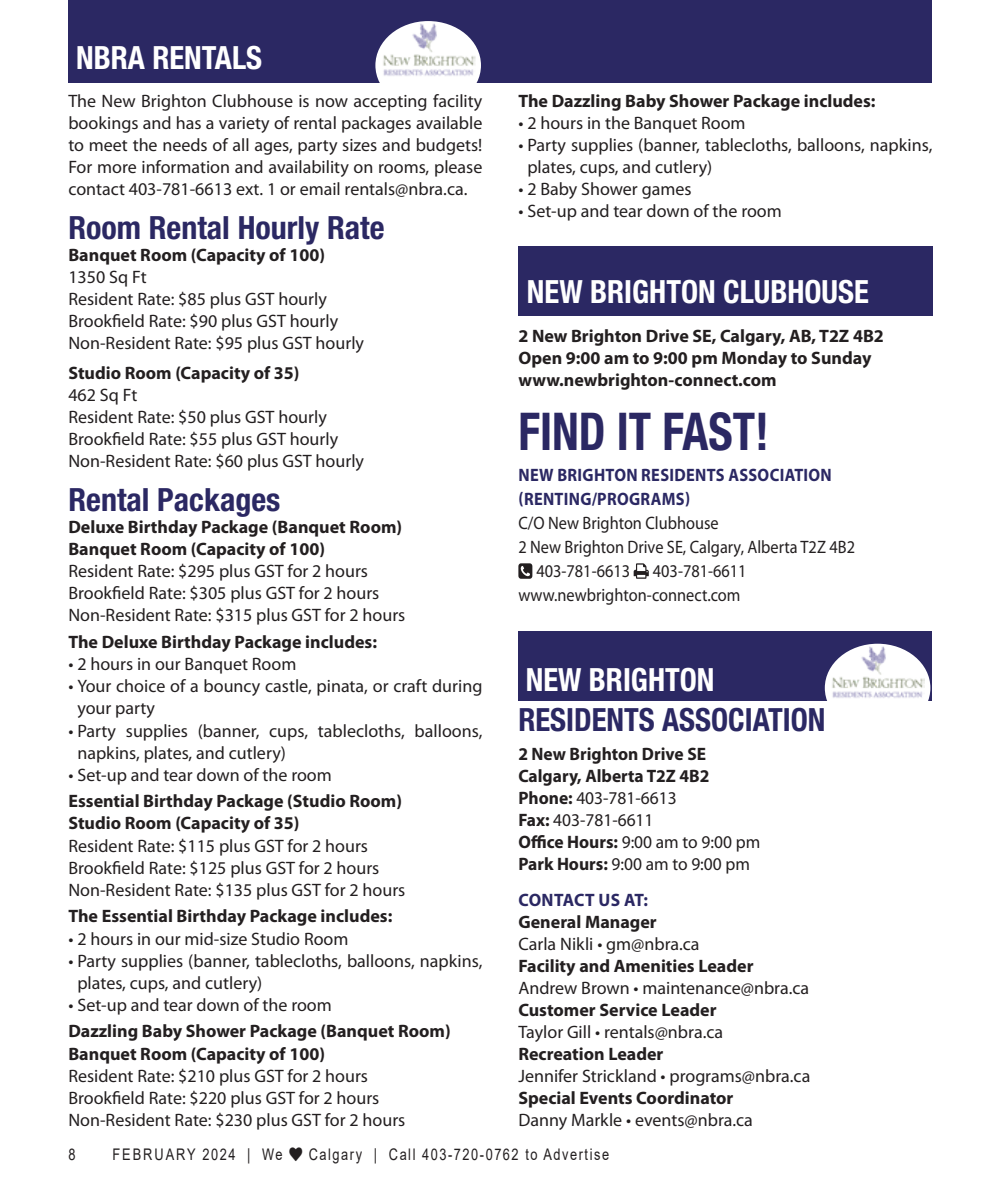
<style>
.page{position:relative;width:990px;height:1188px;background:#fff}
.page>*{position:absolute;margin:0;border:0;box-sizing:border-box;transform-origin:0 0}
.t1{font:700 condensed 52.2px "Helvetica Neue LT Std";color:#2b2863;scale:.9 1}
.In_Around_title{font:700 condensed 32px "Helvetica Neue LT Std";color:#2b2863}
.In_Around_title-2{font:700 condensed 32px/40px "Helvetica Neue LT Std";color:#2b2863;scale:.96 1}
.t2{font:700 condensed 32px "Helvetica Neue LT Std";color:#fff;scale:.96 1}
.Body_text{font:18px/22.2px "Myriad Pro";color:#231f20}
.Body_text-2{font:700 18px "Myriad Pro";color:#231f20}
.Body_text-3{font:18px "Myriad Pro";color:#231f20;scale:.91 1}
.t3{font:700 18px "Myriad Pro";letter-spacing:.02em;color:#2b2863;scale:.91 1}
.t4{font:700 18px "Myriad Pro";letter-spacing:.02em;color:#2b2863}
.t5{font:16px "Arial";letter-spacing:.12em;color:#231f20;scale:.8 1}
.t6{font:16px "Arial";letter-spacing:.155em;color:#231f20;scale:.8 1}
.s1{color:#fff}
.s2{font-weight:700}
</style>
<div class="page">
<div style="left:518px;top:631px;width:414px;height:70px;background:#2b2863"></div>
<svg style="left:825px;top:667px;width:105px;height:34px"></svg>
<img style="left:831px;top:644px;width:94px;height:57px">
<svg style="left:518px;top:563px;width:14px;height:16px"></svg>
<svg style="left:634px;top:563px;width:15px;height:16px"></svg>
<div style="left:518px;top:246px;width:415px;height:70px;background:#2b2863"></div>
<div style="left:68px;top:0;width:864px;height:82px;background:#2b2863"></div>
<svg style="left:375px;top:45px;width:106px;height:37px"></svg>
<img style="left:381px;top:21px;width:95px;height:59px">
<p class="t2" style="left:76px;top:38px;width:195px">NBRA RENTALS</p>
<p class="Body_text" style="left:68px;top:89px;width:416px;text-align:justify">The New Brighton Clubhouse is now accepting facility bookings and has a variety of rental packages available to meet the needs of all ages, party sizes and budgets!<br>For more information and availability on rooms, please contact 403-781-6613 ext. 1 or email rentals@nbra.ca.</p>
<p class="In_Around_title" style="left:68px;top:208px;width:318px">Room Rental Hourly Rate</p>
<p class="Body_text-2" style="left:68px;top:243px;width:258px">Banquet Room (Capacity of 100)</p>
<p class="Body_text" style="left:68px;top:265px;width:80px">1350 Sq Ft</p>
<p class="Body_text" style="left:68px;top:288px;width:260px">Resident Rate: $85 plus GST hourly</p>
<p class="Body_text" style="left:68px;top:310px;width:271px">Brookfield Rate: $90 plus GST hourly</p>
<p class="Body_text" style="left:68px;top:332px;width:297px">Non-Resident Rate: $95 plus GST hourly</p>
<p class="Body_text-2" style="left:68px;top:361px;width:233px">Studio Room (Capacity of 35)</p>
<p class="Body_text" style="left:68px;top:383px;width:71px">462 Sq Ft</p>
<p class="Body_text" style="left:68px;top:406px;width:260px">Resident Rate: $50 plus GST hourly</p>
<p class="Body_text" style="left:68px;top:428px;width:271px">Brookfield Rate: $55 plus GST hourly</p>
<p class="Body_text" style="left:68px;top:450px;width:297px">Non-Resident Rate: $60 plus GST hourly</p>
<p class="In_Around_title" style="left:68px;top:480px;width:214px">Rental Packages</p>
<p class="Body_text-2" style="left:68px;top:515px;width:335px">Deluxe Birthday Package (Banquet Room)</p>
<p class="Body_text-2" style="left:68px;top:537px;width:258px">Banquet Room (Capacity of 100)</p>
<p class="Body_text" style="left:68px;top:560px;width:301px">Resident Rate: $295 plus GST for 2 hours</p>
<p class="Body_text" style="left:68px;top:582px;width:313px">Brookfield Rate: $305 plus GST for 2 hours</p>
<p class="Body_text" style="left:68px;top:604px;width:338px">Non-Resident Rate: $315 plus GST for 2 hours</p>
<p class="Body_text-2" style="left:68px;top:630px;width:310px">The Deluxe Birthday Package includes:</p>
<p class="Body_text" style="left:68px;top:653px;width:229px">• 2 hours in our Banquet Room</p>
<p class="Body_text" style="left:77px;top:675px;width:406px;text-indent:-9px">• Your choice of a bouncy castle, pinata, or craft during your party</p>
<p class="Body_text" style="left:77px;top:719px;width:407px;text-indent:-9px">• Party supplies (banner, cups, tablecloths, balloons, napkins, plates, and cutlery)</p>
<p class="Body_text" style="left:68px;top:763px;width:265px">• Set-up and tear down of the room</p>
<p class="Body_text-2" style="left:68px;top:789px;width:335px">Essential Birthday Package (Studio Room)</p>
<p class="Body_text-2" style="left:68px;top:812px;width:233px">Studio Room (Capacity of 35)</p>
<p class="Body_text" style="left:68px;top:834px;width:301px">Resident Rate: $115 plus GST for 2 hours</p>
<p class="Body_text" style="left:68px;top:856px;width:313px">Brookfield Rate: $125 plus GST for 2 hours</p>
<p class="Body_text" style="left:68px;top:879px;width:338px">Non-Resident Rate: $135 plus GST for 2 hours</p>
<p class="Body_text-2" style="left:68px;top:905px;width:325px">The Essential Birthday Package includes:</p>
<p class="Body_text" style="left:68px;top:927px;width:282px">• 2 hours in our mid-size Studio Room</p>
<p class="Body_text" style="left:77px;top:949px;width:406px;text-indent:-9px">• Party supplies (banner, tablecloths, balloons, napkins, plates, cups, and cutlery)</p>
<p class="Body_text" style="left:68px;top:994px;width:265px">• Set-up and tear down of the room</p>
<p class="Body_text-2" style="left:68px;top:1020px;width:384px">Dazzling Baby Shower Package (Banquet Room)</p>
<p class="Body_text-2" style="left:68px;top:1042px;width:258px">Banquet Room (Capacity of 100)</p>
<p class="Body_text" style="left:68px;top:1064px;width:301px">Resident Rate: $210 plus GST for 2 hours</p>
<p class="Body_text" style="left:68px;top:1087px;width:313px">Brookfield Rate: $220 plus GST for 2 hours</p>
<p class="Body_text" style="left:68px;top:1109px;width:338px">Non-Resident Rate: $230 plus GST for 2 hours</p>
<p class="Body_text-2" style="left:518px;top:89px;width:359px">The Dazzling Baby Shower Package includes:</p>
<p class="Body_text" style="left:518px;top:111px;width:229px">• 2 hours in the Banquet Room</p>
<p class="Body_text" style="left:527px;top:133px;width:406px;text-indent:-9px">• Party supplies (banner, tablecloths, balloons, napkins, plates, cups, and cutlery)</p>
<p class="Body_text" style="left:518px;top:177px;width:175px">• 2 Baby Shower games</p>
<p class="Body_text" style="left:518px;top:199px;width:265px">• Set-up and tear down of the room</p>
<p class="t2" style="left:527px;top:272px;width:358px">NEW BRIGHTON CLUBHOUSE</p>
<p class="Body_text-2" style="left:518px;top:324px;width:367px">2 New Brighton Drive SE, Calgary, AB, T2Z 4B2</p>
<p class="Body_text-2" style="left:518px;top:346px;width:355px">Open 9:00 am to 9:00 pm Monday to Sunday</p>
<p class="Body_text-2" style="left:518px;top:368px;width:260px">www.newbrighton-connect.com</p>
<p class="t1" style="left:518px;top:400px;width:280px">FIND IT FAST!</p>
<p class="t3" style="left:519px;top:464px;width:346px">NEW BRIGHTON RESIDENTS ASSOCIATION</p>
<p class="t3" style="left:519px;top:488px;width:190px">(RENTING/PROGRAMS)</p>
<p class="Body_text-3" style="left:518px;top:512px;width:222px">C/O New Brighton Clubhouse</p>
<p class="Body_text-3" style="left:518px;top:536px;width:372px">2 New Brighton Drive SE, Calgary, Alberta T2Z 4B2</p>
<p class="Body_text-3" style="left:536px;top:560px;width:105px">403-781-6613</p>
<p class="Body_text-3" style="left:653px;top:560px;width:105px">403-781-6611</p>
<p class="Body_text-3" style="left:518px;top:584px;width:246px">www.newbrighton-connect.com</p>
<p class="In_Around_title-2" style="left:518px;top:659px;width:321px"><span class="s1">NEW BRIGHTON<br></span>RESIDENTS ASSOCIATION</p>
<p class="Body_text-2" style="left:518px;top:742px;width:189px">2 New Brighton Drive SE</p>
<p class="Body_text-2" style="left:518px;top:764px;width:193px">Calgary, Alberta T2Z 4B2</p>
<p class="Body_text" style="left:518px;top:786px;width:160px"><span class="s2">Phone:</span> 403-781-6613</p>
<p class="Body_text" style="left:518px;top:808px;width:137px"><span class="s2">Fax:</span> 403-781-6611</p>
<p class="Body_text" style="left:518px;top:830px;width:243px"><span class="s2">Office Hours:</span> 9:00 am to 9:00 pm</p>
<p class="Body_text" style="left:518px;top:852px;width:233px"><span class="s2">Park Hours:</span> 9:00 am to 9:00 pm</p>
<p class="t4" style="left:519px;top:888px;width:131px">CONTACT US AT:</p>
<p class="Body_text-2" style="left:518px;top:910px;width:140px">General Manager</p>
<p class="Body_text" style="left:518px;top:933px;width:183px">Carla Nikli • gm@nbra.ca</p>
<p class="Body_text-2" style="left:518px;top:954px;width:237px">Facility and Amenities Leader</p>
<p class="Body_text" style="left:518px;top:977px;width:292px">Andrew Brown • maintenance@nbra.ca</p>
<p class="Body_text-2" style="left:518px;top:998px;width:200px">Customer Service Leader</p>
<p class="Body_text" style="left:518px;top:1021px;width:206px">Taylor Gill • rentals@nbra.ca</p>
<p class="Body_text-2" style="left:518px;top:1042px;width:147px">Recreation Leader</p>
<p class="Body_text" style="left:518px;top:1065px;width:293px">Jennifer Strickland • programs@nbra.ca</p>
<p class="Body_text-2" style="left:518px;top:1086px;width:217px">Special Events Coordinator</p>
<p class="Body_text" style="left:518px;top:1109px;width:236px">Danny Markle • events@nbra.ca</p>
<p class="t5" style="left:68px;top:1143px;width:10px">8</p>
<p class="t6" style="left:112px;top:1143px;width:214px">FEBRUARY 2024 | We</p>
<p class="t5" style="left:309px;top:1143px;width:377px">Calgary | Call 403-720-0762 to Advertise</p>
</div>
